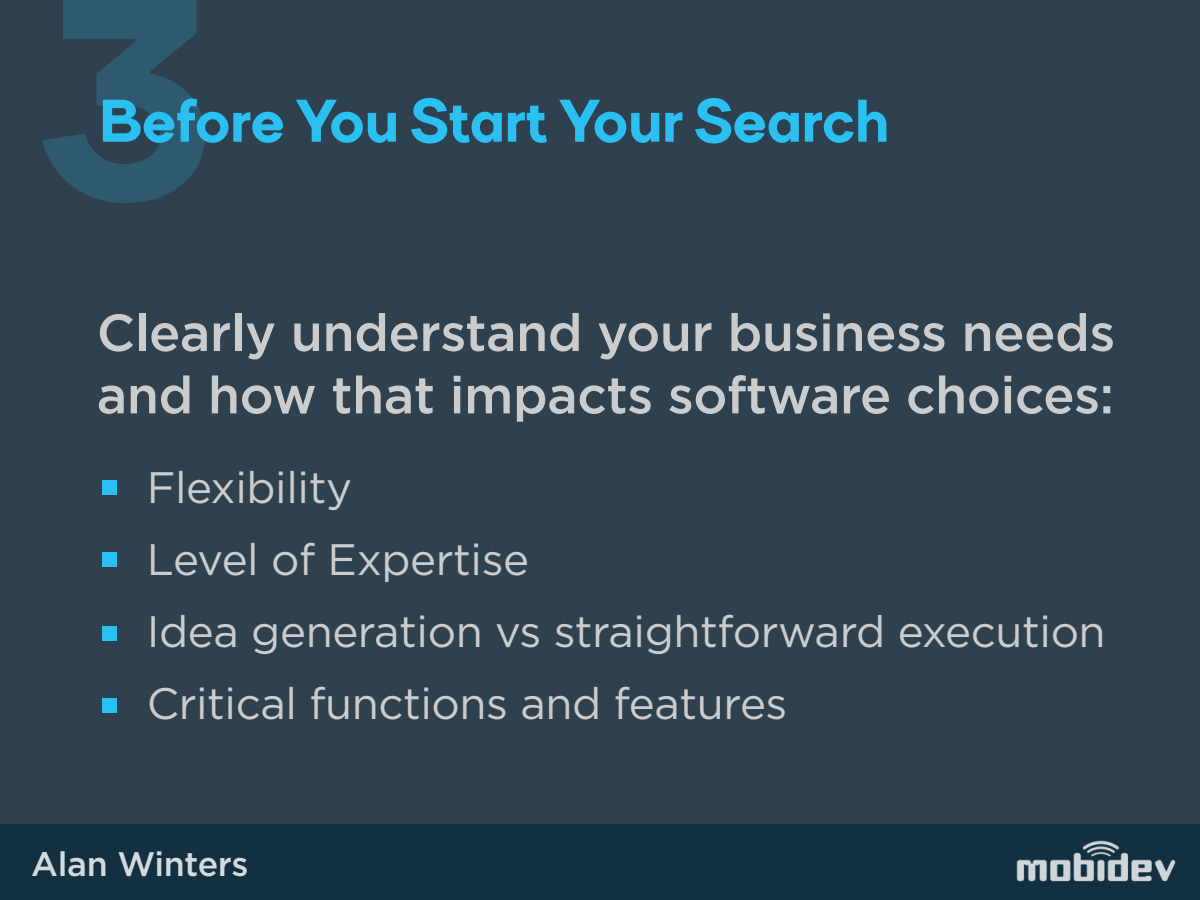
<style>
.page{position:relative;width:1200px;height:900px;background:#2f404f}
.page>*{position:absolute;margin:0;border:0;box-sizing:border-box;transform-origin:0 0}
.t1{font:800 278.2px "TT Firs";color:#2bc0f2}
.t2{font:800 60px "TT Firs";color:#2bc0f2}
.t3{font:500 52px/62.4px "Gotham Pro";letter-spacing:-.01em;color:#ccc}
.t4{font:44px/72px "Gotham Pro";letter-spacing:-.01em;color:#ccc}
.t5{font:500 34px "Gotham Pro";letter-spacing:-.01em;color:#d5dadd}
</style>
<div class="page">
<div style="left:102px;top:480px;width:15px;height:15px;background:#2bc0f2"></div>
<div style="left:102px;top:552px;width:15px;height:15px;background:#2bc0f2"></div>
<div style="left:102px;top:626px;width:15px;height:15px;background:#2bc0f2"></div>
<div style="left:102px;top:698px;width:15px;height:15px;background:#2bc0f2"></div>
<div style="left:0;top:824px;width:1200px;height:76px;background:#123042"></div>
<img style="left:1016px;top:840px;width:160px;height:42px">
<h1 class="t1" style="left:42px;top:-81px;width:171px">3</h1>
<h2 class="t2" style="left:99px;top:82px;width:791px">Before You Start Your Search</h2>
<p class="t3" style="left:97px;top:300px;width:1020px">Clearly understand your business needs and how that impacts software choices:</p>
<p class="t4" style="left:147px;top:452px;width:961px">Flexibility<br>Level of Expertise<br>Idea generation vs straightforward execution<br>Critical functions and features</p>
<p class="t5" style="left:31px;top:845px;width:219px">Alan Winters</p>
</div>
